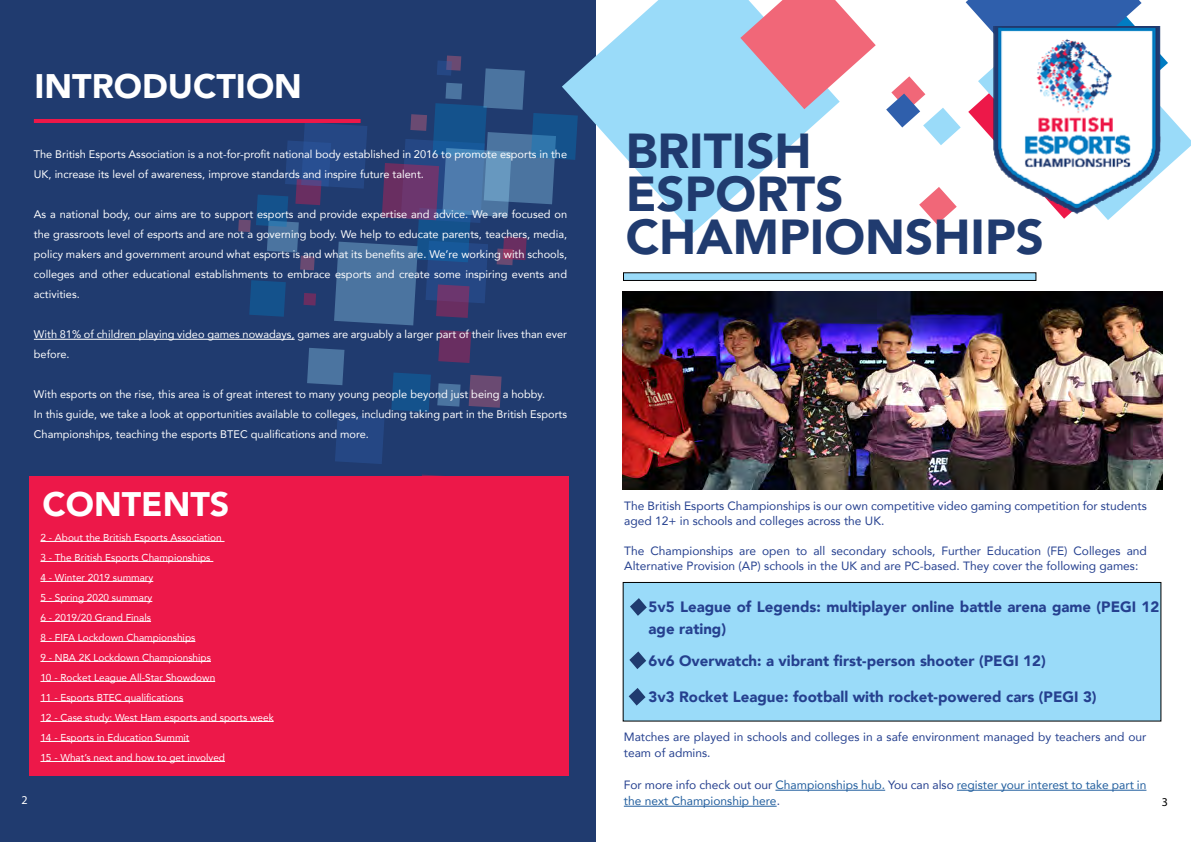
<style>
.page{position:relative;width:1191px;height:842px;background:#fff}
.page>*{position:absolute;margin:0;border:0;box-sizing:border-box;transform-origin:0 0}
.t1{font:900 49px/43px "Avenir";color:#203b6f}
.t2{font:900 34px "Avenir";color:#fff}
.t3{font:900 15px/22px "Avenir";color:#25408f}
.t4{font:12px/15px "Avenir";color:#25408f}
.t5{font:12px/16px "Avenir";color:#215e9e}
.t6{font:12px "Myriad Pro";color:#fff}
.t7{font:12px "Myriad Pro";color:#000}
.t8{font:11px/20px "Avenir";color:#fff}
.t9{font:10px/20px "Avenir";color:#fff}
.s1{color:#25408f}
</style>
<div class="page">
<div style="left:0;top:0;width:595px;height:842px;background:#203b6f"></div>
<svg style="left:238px;top:56px;width:324px;height:408px"></svg>
<hr style="left:34px;top:339px;width:261px;height:1px;background:#fff">
<hr style="left:34px;top:119px;width:326px;height:4px;background:#ed1849">
<div style="left:30px;top:476px;width:539px;height:300px;background:#ed1849"></div>
<hr style="left:40px;top:541px;width:184px;height:1px;background:#fff">
<hr style="left:40px;top:561px;width:173px;height:1px;background:#fff">
<hr style="left:40px;top:581px;width:113px;height:1px;background:#fff">
<hr style="left:40px;top:601px;width:112px;height:1px;background:#fff">
<hr style="left:40px;top:621px;width:111px;height:1px;background:#fff">
<hr style="left:40px;top:641px;width:155px;height:1px;background:#fff">
<hr style="left:40px;top:661px;width:171px;height:1px;background:#fff">
<hr style="left:40px;top:681px;width:175px;height:1px;background:#fff">
<hr style="left:40px;top:701px;width:143px;height:1px;background:#fff">
<hr style="left:40px;top:721px;width:234px;height:1px;background:#fff">
<hr style="left:40px;top:741px;width:149px;height:1px;background:#fff">
<hr style="left:40px;top:761px;width:185px;height:1px;background:#fff">
<div style="left:623px;top:582px;width:538px;height:139px;background:#9adbf9"></div>
<div style="left:622px;top:582px;width:539px;height:139px;border:1px solid #000"></div>
<svg style="left:630px;top:598px;width:17px;height:18px"></svg>
<svg style="left:629px;top:651px;width:17px;height:18px"></svg>
<hr style="left:775px;top:790px;width:110px;height:1px;background:#215e9e">
<hr style="left:957px;top:790px;width:189px;height:1px;background:#215e9e">
<hr style="left:624px;top:806px;width:152px;height:1px;background:#215e9e">
<svg style="left:562px;top:0;width:270px;height:233px;fill:#9adbf9"></svg>
<svg style="left:886px;top:0;width:305px;height:224px"></svg>
<svg style="left:740px;top:0;width:135px;height:109px"></svg>
<div style="left:623px;top:273px;width:413px;height:7px;background:#9adbf9"></div>
<div style="left:623px;top:272px;width:413px;height:9px;border:1px solid #000"></div>
<img style="left:953px;top:26px;width:209px;height:198px">
<img style="left:622px;top:291px;width:540px;height:198px">
<svg style="left:628px;top:688px;width:17px;height:18px"></svg>
<h2 class="t2" style="left:34px;top:57px;width:269px">INTRODUCTION</h2>
<p class="t8" style="left:34px;top:144px;width:535px">The British Esports Association is a not-for-profit national body established in 2016 to promote esports in the<br>UK, increase its level of awareness, improve standards and inspire future talent.</p>
<p class="t8" style="left:34px;top:204px;width:535px;text-align:justify">As a national body, our aims are to support esports and provide expertise and advice. We are focused on the grassroots level of esports and are not a governing body. We help to educate parents, teachers, media, policy makers and government around what esports is and what its benefits are. We’re working with schools, colleges and other educational establishments to embrace esports and create some inspiring events and activities.</p>
<p class="t8" style="left:34px;top:324px;width:535px">With 81% of children playing video games nowadays, games are arguably a larger part of their lives than ever before.</p>
<p class="t8" style="left:34px;top:384px;width:535px">With esports on the rise, this area is of great interest to many young people beyond just being a hobby.<br>In this guide, we take a look at opportunities available to colleges, including taking part in the British Esports<br>Championships, teaching the esports BTEC qualifications and more.</p>
<p class="t6" style="left:21px;top:793px;width:8px">2</p>
<h2 class="t2" style="left:42px;top:475px;width:188px">CONTENTS</h2>
<p class="t9" style="left:40px;top:527px;width:235px">2 - About the British Esports Association<br>3 - The British Esports Championships<br>4 - Winter 2019 summary<br>5 - Spring 2020 summary<br>6 - 2019/20 Grand Finals<br>8 - FIFA Lockdown Championships<br>9 - NBA 2K Lockdown Championships<br>10 - Rocket League All-Star Showdown<br>11 - Esports BTEC qualifications<br>12 - Case study: West Ham esports and sports week 14 - Esports in Education Summit<br>15 - What’s next and how to get involved</p>
<h1 class="t1" style="left:625px;top:128px;width:420px">BRITISH<br>ESPORTS<br>CHAMPIONSHIPS</h1>
<p class="t4" style="left:624px;top:498px;width:524px">The British Esports Championships is our own competitive video gaming competition for students aged 12+ in schools and colleges across the UK.</p>
<p class="t4" style="left:624px;top:543px;width:524px">The Championships are open to all secondary schools, Further Education (FE) Colleges and<br>Alternative Provision (AP) schools in the UK and are PC-based. They cover the following games:</p>
<h3 class="t3" style="left:648px;top:595px;width:512px">5v5 League of Legends: multiplayer online battle arena game (PEGI 12 age rating)</h3>
<h3 class="t3" style="left:648px;top:649px;width:399px">6v6 Overwatch: a vibrant first-person shooter (PEGI 12)</h3>
<h3 class="t3" style="left:648px;top:685px;width:449px">3v3 Rocket League: football with rocket-powered cars (PEGI 3)</h3>
<p class="t4" style="left:624px;top:729px;width:524px;line-height:16px">Matches are played in schools and colleges in a safe environment managed by teachers and our team of admins.</p>
<p class="t5" style="left:624px;top:777px;width:524px"><span class="s1">For more info check out our</span> Championships hub. <span class="s1">You can also</span> register your interest to take part in the next Championship here<span class="s1">.</span></p>
<p class="t7" style="left:1161px;top:795px;width:8px">3</p>
</div>
